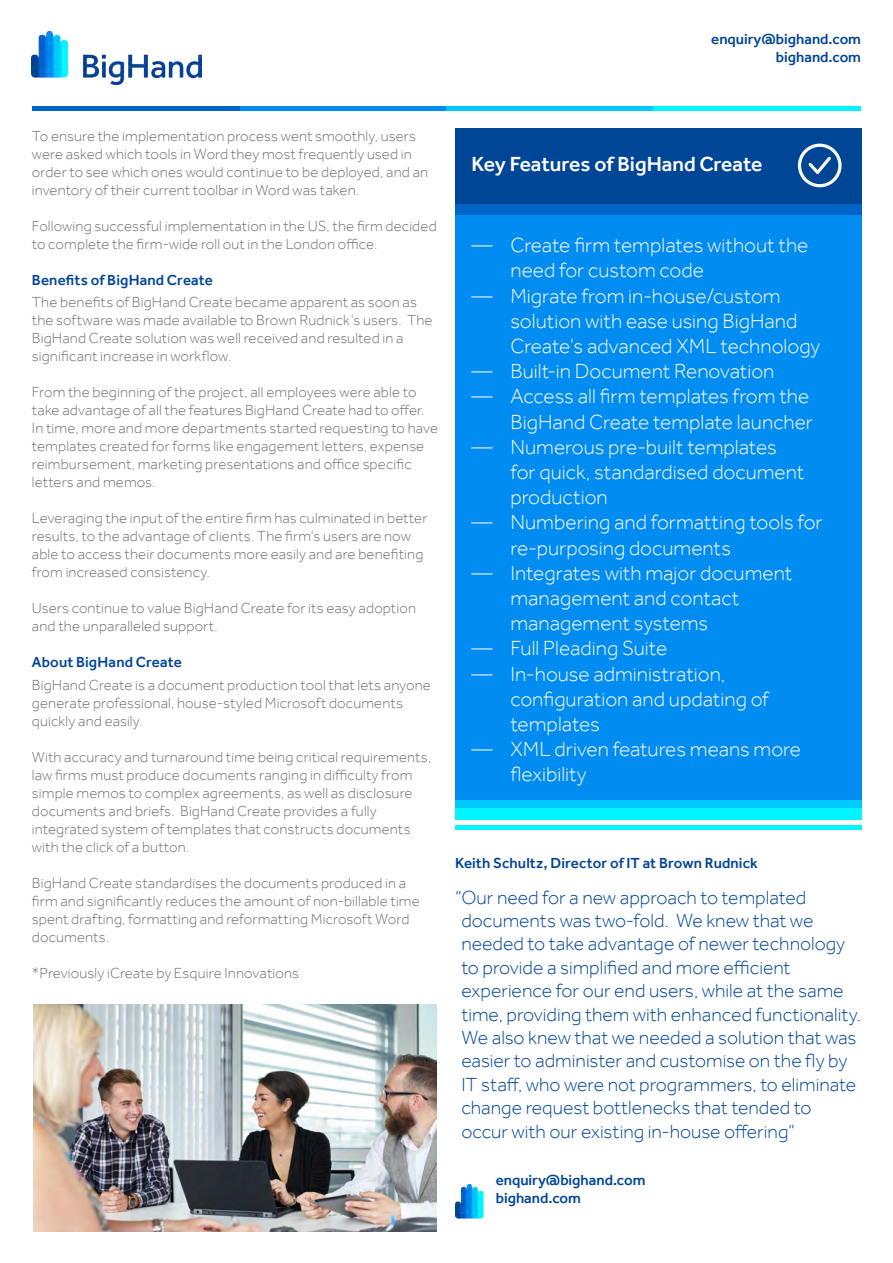
<style>
.page{position:relative;width:893px;height:1263px;background:#fff}
.page>*{position:absolute;margin:0;border:0;box-sizing:border-box;transform-origin:0 0}
.t1{font:300 21px/25.2px "Effra";color:#fff}
.t2{font:500 21px "Effra";color:#fff}
.t3{font:300 19.5px/23.4px "Effra";color:#004696}
.t4{font:300 15px/18px "Effra";letter-spacing:.01em;color:#706f6f}
.t5{font:500 15px/18px "Effra";color:#004696;text-align:right}
</style>
<div class="page">
<div style="left:239px;top:106px;width:207px;height:5px;background:#008cf0"></div>
<div style="left:32px;top:106px;width:207px;height:5px;background:#0064c8"></div>
<div style="left:446px;top:106px;width:208px;height:5px;background:#00c9ff"></div>
<div style="left:654px;top:106px;width:207px;height:5px;background:#00f5ff"></div>
<img style="left:32px;top:32px;width:170px;height:52px">
<div style="left:455px;top:128px;width:406px;height:493px;background:#004696"></div>
<div style="left:455px;top:204px;width:406px;height:21px;background:#0064c8"></div>
<div style="left:455px;top:215px;width:406px;height:584px;background:#008cf0"></div>
<svg style="left:798px;top:144px;width:44px;height:43px"></svg>
<div style="left:455px;top:800px;width:406px;height:12px;background:#00c9ff"></div>
<div style="left:455px;top:808px;width:406px;height:11px;background:#00f5ff"></div>
<hr style="left:455px;top:825px;width:406px;height:4px;background:#00f5ff">
<img style="left:456px;top:1184px;width:28px;height:35px">
<img style="left:33px;top:1004px;width:404px;height:227px">
<p class="t5" style="left:711px;top:30px;width:151px">enquiry@bighand.com bighand.com</p>
<p class="t4" style="left:32px;top:127px;width:398px">To ensure the implementation process went smoothly, users were asked which tools in Word they most frequently used in order to see which ones would continue to be deployed, and an inventory of their current toolbar in Word was taken.</p>
<p class="t4" style="left:32px;top:217px;width:406px">Following successful implementation in the US, the firm decided to complete the firm-wide roll out in the London office.</p>
<p class="t5" style="left:32px;top:271px;width:183px">Benefits of BigHand Create</p>
<p class="t4" style="left:32px;top:293px;width:402px">The benefits of BigHand Create became apparent as soon as the software was made available to Brown Rudnick’s users. The BigHand Create solution was well received and resulted in a significant increase in workflow.</p>
<p class="t4" style="left:32px;top:383px;width:408px">From the beginning of the project, all employees were able to take advantage of all the features BigHand Create had to offer.<br>In time, more and more departments started requesting to have templates created for forms like engagement letters, expense reimbursement, marketing presentations and office specific letters and memos.</p>
<p class="t4" style="left:32px;top:509px;width:397px">Leveraging the input of the entire firm has culminated in better results, to the advantage of clients. The firm’s users are now able to access their documents more easily and are benefiting from increased consistency.</p>
<p class="t4" style="left:32px;top:599px;width:386px">Users continue to value BigHand Create for its easy adoption and the unparalleled support.</p>
<p class="t5" style="left:32px;top:653px;width:151px">About BigHand Create</p>
<p class="t4" style="left:32px;top:675px;width:400px">BigHand Create is a document production tool that lets anyone generate professional, house-styled Microsoft documents quickly and easily.</p>
<p class="t4" style="left:32px;top:747px;width:401px">With accuracy and turnaround time being critical requirements, law firms must produce documents ranging in difficulty from simple memos to complex agreements, as well as disclosure documents and briefs. BigHand Create provides a fully integrated system of templates that constructs documents with the click of a button.</p>
<p class="t4" style="left:32px;top:873px;width:389px">BigHand Create standardises the documents produced in a firm and significantly reduces the amount of non-billable time spent drafting, formatting and reformatting Microsoft Word documents.</p>
<p class="t4" style="left:32px;top:963px;width:269px">*Previously iCreate by Esquire Innovations</p>
<p class="t2" style="left:471px;top:151px;width:292px">Key Features of BigHand Create</p>
<p class="t1" style="left:510px;top:233px;width:300px;text-indent:-39px">— Create firm templates without the need for custom code</p>
<p class="t1" style="left:510px;top:283px;width:311px;text-indent:-39px">— Migrate from in-house/custom solution with ease using BigHand<br>Create’s advanced XML technology</p>
<p class="t1" style="left:471px;top:359px;width:305px">— Built-in Document Renovation</p>
<p class="t1" style="left:471px;top:384px;width:343px;text-align:right">— Access all firm templates from the<br>BigHand Create template launcher</p>
<p class="t1" style="left:510px;top:434px;width:295px;text-indent:-39px">— Numerous pre-built templates for quick, standardised document production</p>
<p class="t1" style="left:510px;top:510px;width:314px;text-indent:-39px">— Numbering and formatting tools for re-purposing documents</p>
<p class="t1" style="left:510px;top:560px;width:283px;text-indent:-39px">— Integrates with major document management and contact management systems</p>
<p class="t1" style="left:471px;top:636px;width:197px">— Full Pleading Suite</p>
<p class="t1" style="left:510px;top:661px;width:260px;text-indent:-39px">— In-house administration, configuration and updating of templates</p>
<p class="t1" style="left:510px;top:737px;width:292px;text-indent:-39px">— XML driven features means more flexibility</p>
<p class="t5" style="left:455px;top:853px;width:304px">Keith Schultz, Director of IT at Brown Rudnick</p>
<p class="t3" style="left:461px;top:885px;width:401px;text-indent:-6px">“Our need for a new approach to templated documents was two-fold. We knew that we needed to take advantage of newer technology to provide a simplified and more efficient experience for our end users, while at the same time, providing them with enhanced functionality.<br>We also knew that we needed a solution that was easier to administer and customise on the fly by IT staff, who were not programmers, to eliminate change request bottlenecks that tended to occur with our existing in-house offering”</p>
<p class="t5" style="left:496px;top:1171px;width:151px;text-align:left">enquiry@bighand.com bighand.com</p>
</div>
